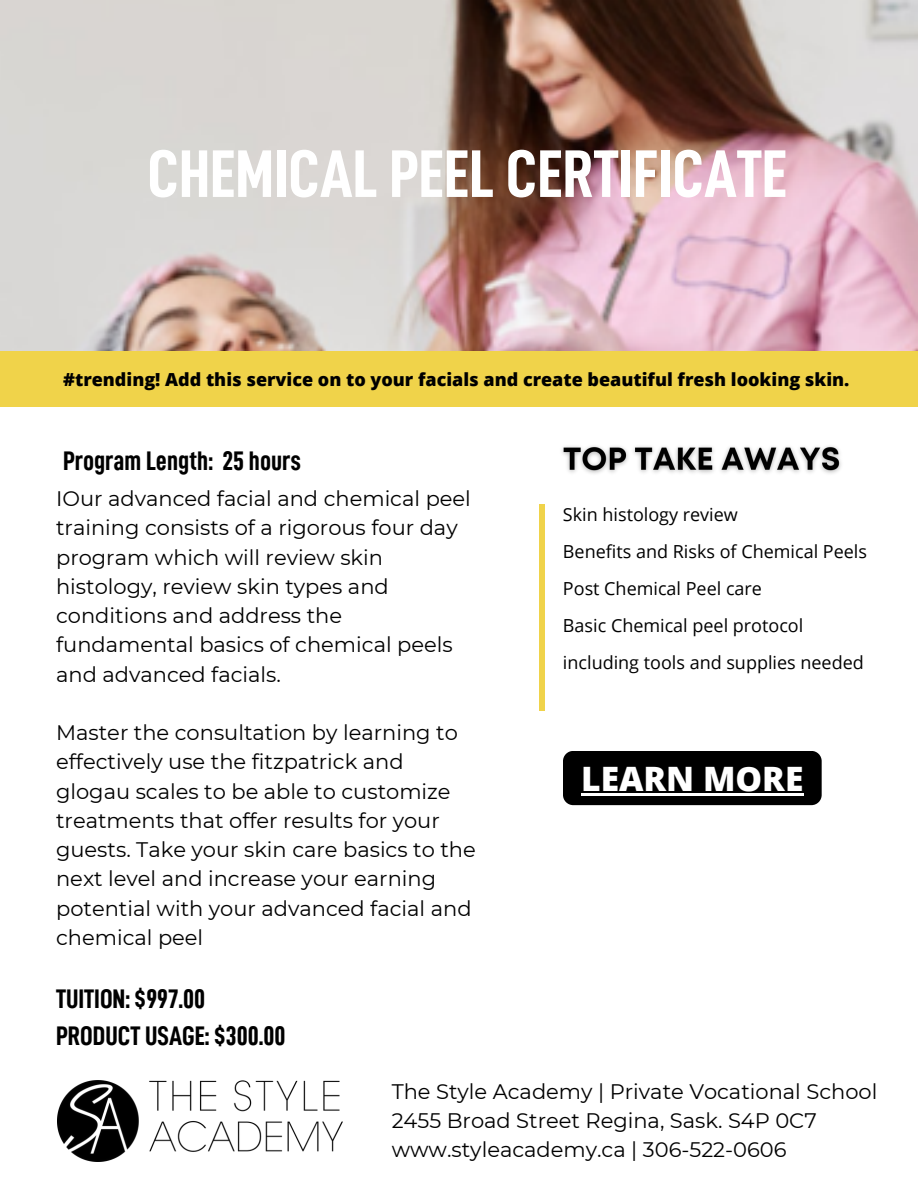
<style>
.page{position:relative;width:918px;height:1188px;background:#fff}
.page>*{position:absolute;margin:0;border:0;box-sizing:border-box;transform-origin:0 0}
.t1{font:67.5px "D DIN Condensed Bold";color:#fff}
.t2{font:800 33.6px "Open Sans";color:#fff}
.t3{font:27px "D DIN Condensed Bold";color:#000}
.t4{font:21px/29.2px "Montserrat";color:#000}
.t5{font:18px/37.2px "Open Sans";color:#000}
.t6{font:800 18px "Open Sans";color:#000}
</style>
<div class="page">
<img style="left:58px;top:1081px;width:284px;height:81px">
<div style="left:0;top:351px;width:918px;height:56px;background:#f0d34a"></div>
<div style="left:539px;top:504px;width:5px;height:207px;background:#f0d34a"></div>
<div style="left:563px;top:751px;width:259px;height:54px;background:#000;border-radius:10px"></div>
<img style="left:0;top:0;width:918px;height:351px">
<img style="left:562px;top:446px;width:279px;height:28px">
<hr style="left:581px;top:793px;width:222px;height:2px;background:#fff">
<p class="t1" style="left:147px;top:141px;width:641px">CHEMICAL PEEL CERTIFICATE</p>
<p class="t6" style="left:63px;top:367px;width:788px">#trending! Add this service on to your facials and create beautiful fresh looking skin.</p>
<p class="t3" style="left:63px;top:447px;width:239px">Program Length: 25 hours</p>
<p class="t4" style="left:56px;top:484px;width:416px">IOur advanced facial and chemical peel training consists of a rigorous four day program which will review skin histology, review skin types and conditions and address the fundamental basics of chemical peels and advanced facials.</p>
<p class="t5" style="left:563px;top:495px;width:176px">Skin histology review</p>
<p class="t5" style="left:563px;top:532px;width:306px">Benefits and Risks of Chemical Peels</p>
<p class="t5" style="left:563px;top:569px;width:201px">Post Chemical Peel care</p>
<p class="t5" style="left:563px;top:606px;width:302px">Basic Chemical peel protocol including tools and supplies needed</p>
<p class="t4" style="left:56px;top:718px;width:421px">Master the consultation by learning to effectively use the fitzpatrick and glogau scales to be able to customize treatments that offer results for your guests. Take your skin care basics to the next level and increase your earning potential with your advanced facial and chemical peel</p>
<p class="t3" style="left:56px;top:985px;width:151px">TUITION: $997.00</p>
<p class="t3" style="left:56px;top:1023px;width:231px">PRODUCT USAGE: $300.00</p>
<p class="t4" style="left:392px;top:1077px;width:487px">The Style Academy | Private Vocational School</p>
<p class="t4" style="left:392px;top:1106px;width:427px">2455 Broad Street Regina, Sask. S4P 0C7 www.styleacademy.ca | 306-522-0606</p>
<p class="t2" style="left:581px;top:755px;width:224px">LEARN MORE</p>
</div>
